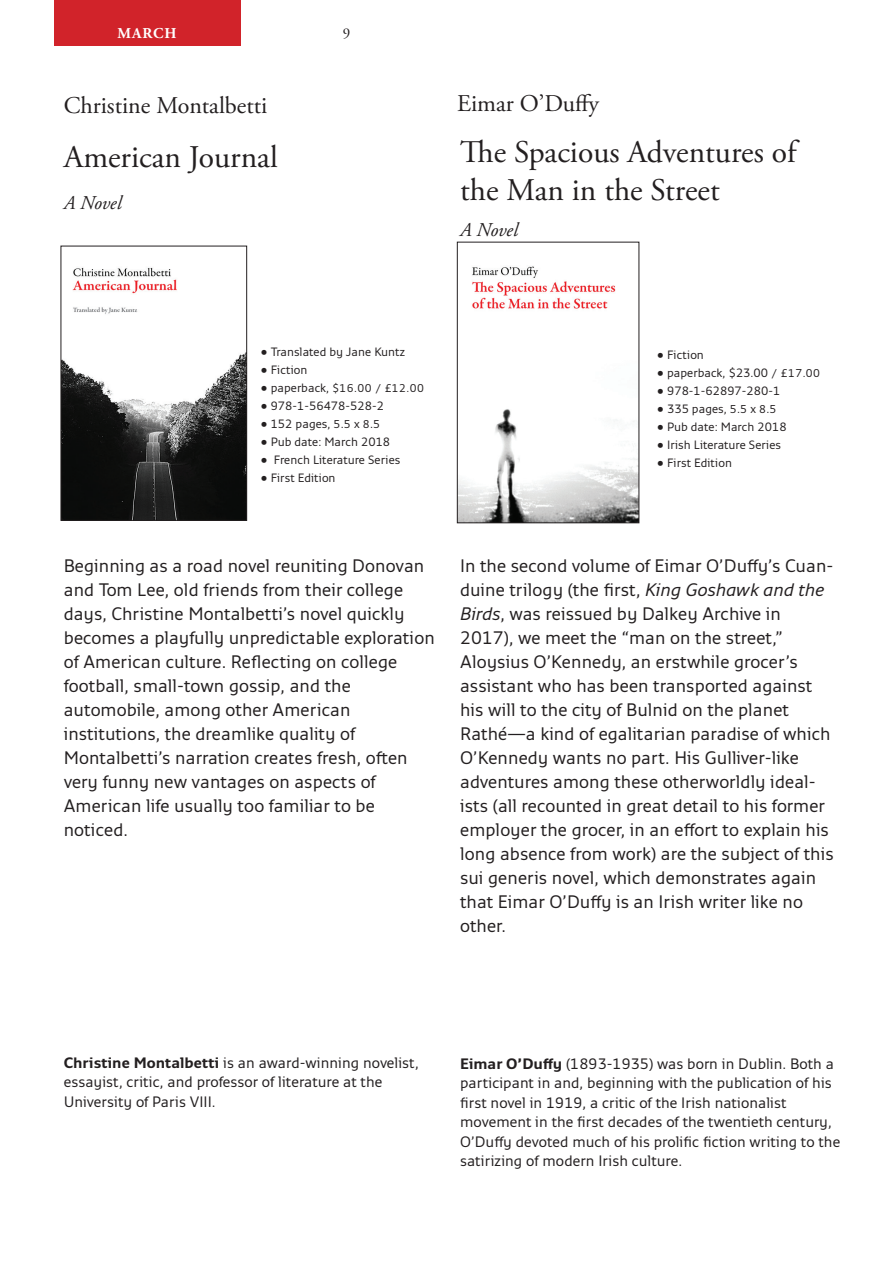
<style>
.page{position:relative;width:893px;height:1263px;background:#fff}
.page>*{position:absolute;margin:0;border:0;box-sizing:border-box;transform-origin:0 0}
.t1{font:31.5px/37.5px "Adobe Garamond Pro";color:#231f20}
.name{font:24px "Adobe Garamond Pro";color:#231f20}
.t2{font:italic 19.5px "Adobe Garamond Pro";letter-spacing:-.01em;color:#231f20}
.jacketCopy{font:18px/24px "Monitor Pro";color:#231f20}
.bio{font:15px/19.5px "Monitor Pro";color:#231f20}
.t3{font:700 15px "Adobe Garamond Pro";letter-spacing:.075em;color:#fff}
.t4{font:15px "Adobe Garamond Pro";color:#231f20}
.isbn_data{font:12px "Monitor Pro";color:#231f20}
.isbn_data-2{font:11.25px "Monitor Pro";letter-spacing:.04em;color:#231f20}
.s1{font-size:12px}
.s2{font-size:11.25px}
.s3{font-style:italic}
.s4{font-weight:700}
</style>
<div class="page">
<div style="left:54px;top:0;width:186px;height:45px;background:#d1232a"></div>
<img style="left:63px;top:267px;width:182px;height:251px">
<div style="left:61px;top:246px;width:186px;height:274px;border:1px solid #231f20"></div>
<img style="left:459px;top:266px;width:178px;height:255px">
<div style="left:457px;top:242px;width:182px;height:281px;border:1px solid #231f20"></div>
<p class="t3" style="left:117px;top:24px;width:61px">MARCH</p>
<p class="t4" style="left:343px;top:24px;width:9px">9</p>
<p class="name" style="left:64px;top:90px;width:205px">Christine Montalbetti</p>
<p class="t1" style="left:64px;top:139px;width:216px">American Journal</p>
<p class="t2" style="left:64px;top:191px;width:59px">A Novel</p>
<p class="name" style="left:457px;top:89px;width:143px">Eimar O’Duffy</p>
<p class="t1" style="left:460px;top:134px;width:338px">The Spacious Adventures of the Man in the Street</p>
<p class="t2" style="left:460px;top:218px;width:59px">A Novel</p>
<p class="isbn_data" style="left:260px;top:344px;width:146px">• Translated by Jane Kuntz</p>
<p class="isbn_data" style="left:260px;top:362px;width:49px">• Fiction</p>
<p class="isbn_data-2" style="left:260px;top:380px;width:165px"><span class="s1">• paperback,</span> $16.00 / £12.00</p>
<p class="isbn_data" style="left:260px;top:398px;width:125px">• 978-1-56478-528-2</p>
<p class="isbn_data" style="left:260px;top:416px;width:121px">• 152 pages, <span class="s2">5</span>.<span class="s2">5</span> x <span class="s2">8</span>.<span class="s2">5</span></p>
<p class="isbn_data" style="left:260px;top:434px;width:131px">• Pub date: March 2018</p>
<p class="isbn_data" style="left:260px;top:452px;width:142px">• French Literature Series</p>
<p class="isbn_data" style="left:260px;top:470px;width:77px">• First Edition</p>
<p class="isbn_data" style="left:657px;top:347px;width:49px">• Fiction</p>
<p class="isbn_data" style="left:657px;top:365px;width:165px">• paperback, $23.00 <span class="s2">/ £17.00</span></p>
<p class="isbn_data" style="left:657px;top:383px;width:125px">• 978-1-62897-280-1</p>
<p class="isbn_data" style="left:657px;top:401px;width:121px">• 335 pages, <span class="s2">5</span>.<span class="s2">5</span> x <span class="s2">8</span>.<span class="s2">5</span></p>
<p class="isbn_data" style="left:657px;top:419px;width:131px">• Pub date: March 2018</p>
<p class="isbn_data" style="left:657px;top:437px;width:126px">• Irish Literature Series</p>
<p class="isbn_data" style="left:657px;top:455px;width:77px">• First Edition</p>
<p class="jacketCopy" style="left:64px;top:554px;width:373px">Beginning as a road novel reuniting Donovan and Tom Lee, old friends from their college days, Christine Montalbetti’s novel quickly becomes a playfully unpredictable exploration of American culture. Reflecting on college football, small-town gossip, and the automobile, among other American institutions, the dreamlike quality of Montalbetti’s narration creates fresh, often very funny new vantages on aspects of American life usually too familiar to be noticed.</p>
<p class="jacketCopy" style="left:460px;top:553px;width:375px">In the second volume of Eimar O’Duffy’s Cuan&shy;duine trilogy (the first, <span class="s3">King Goshawk and the Birds</span>, was reissued by Dalkey Archive in 2017), we meet the “man on the street,” Aloysius O’Kennedy, an erstwhile grocer’s assistant who has been transported against his will to the city of Bulnid on the planet Rathé—a kind of egalitarian paradise of which O’Kennedy wants no part. His Gulliver-like adventures among these otherworldly ideal&shy;ists (all recounted in great detail to his former employer the grocer, in an effort to explain his long absence from work) are the subject of this sui generis novel, which demonstrates again that Eimar O’Duffy is an Irish writer like no other.</p>
<p class="bio" style="left:64px;top:1052px;width:357px"><span class="s4">Christine Montalbetti</span> is an award-winning novelist, essayist, critic, and professor of literature at the<br>University of Paris VIII.</p>
<p class="bio" style="left:460px;top:1053px;width:382px"><span class="s4">Eimar O’Duffy</span> (1893-1935) was born in Dublin. Both a participant in and, beginning with the publication of his first novel in 1919, a critic of the Irish nationalist movement in the first decades of the twentieth century, O’Duffy devoted much of his prolific fiction writing to the satirizing of modern Irish culture.</p>
</div>
